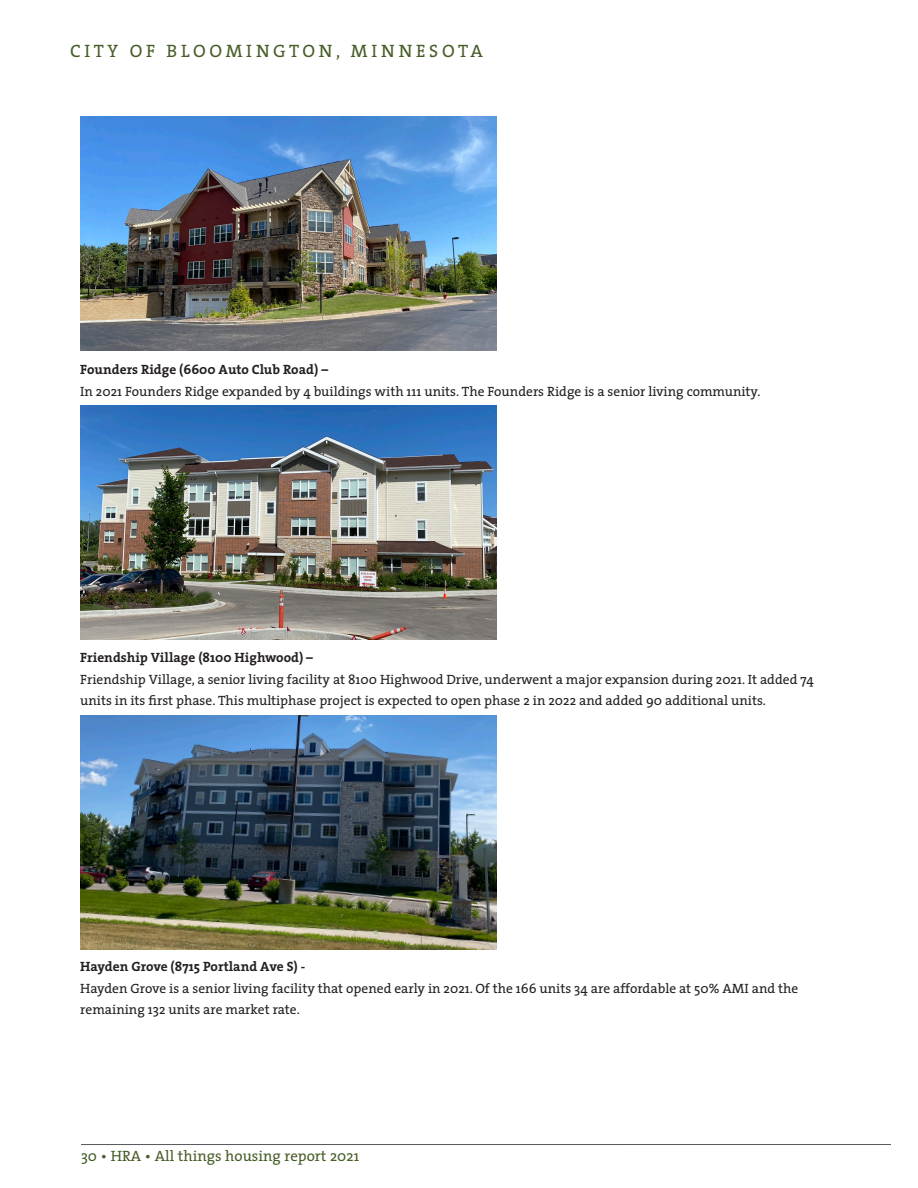
<style>
.page{position:relative;width:918px;height:1188px;background:#fff}
.page>*{position:absolute;margin:0;border:0;box-sizing:border-box;transform-origin:0 0}
.t1{font:18px "The Serif Caps";letter-spacing:.2em;color:#475d28}
.t2{font:15px "The Serif";color:#475d28}
.Paragraph{font:13.5px/21px "The Serif";color:#231f20}
.Paragraph-2{font:700 13.5px "The Serif";color:#231f20}
</style>
<div class="page">
<hr style="left:81px;top:1144px;width:810px;height:1px;background:#57585a">
<img style="left:80px;top:117px;width:416px;height:234px">
<img style="left:80px;top:406px;width:416px;height:234px">
<img style="left:80px;top:715px;width:416px;height:234px">
<h1 class="t1" style="left:70px;top:36px;width:414px">CITY OF BLOOMINGTON, MINNESOTA</h1>
<p class="Paragraph-2" style="left:80px;top:358px;width:249px">Founders Ridge (6600 Auto Club Road) –</p>
<p class="Paragraph" style="left:80px;top:381px;width:682px">In 2021 Founders Ridge expanded by 4 buildings with 111 units. The Founders Ridge is a senior living community.</p>
<p class="Paragraph-2" style="left:80px;top:646px;width:234px">Friendship Village (8100 Highwood) –</p>
<p class="Paragraph" style="left:80px;top:669px;width:735px">Friendship Village, a senior living facility at 8100 Highwood Drive, underwent a major expansion during 2021. It added 74 units in its first phase. This multiphase project is expected to open phase 2 in 2022 and added 90 additional units.</p>
<p class="Paragraph-2" style="left:80px;top:955px;width:227px">Hayden Grove (8715 Portland Ave S) -</p>
<p class="Paragraph" style="left:80px;top:978px;width:720px">Hayden Grove is a senior living facility that opened early in 2021. Of the 166 units 34 are affordable at 50% AMI and the remaining 132 units are market rate.</p>
<p class="t2" style="left:81px;top:1143px;width:280px">30 • HRA • All things housing report 2021</p>
</div>
